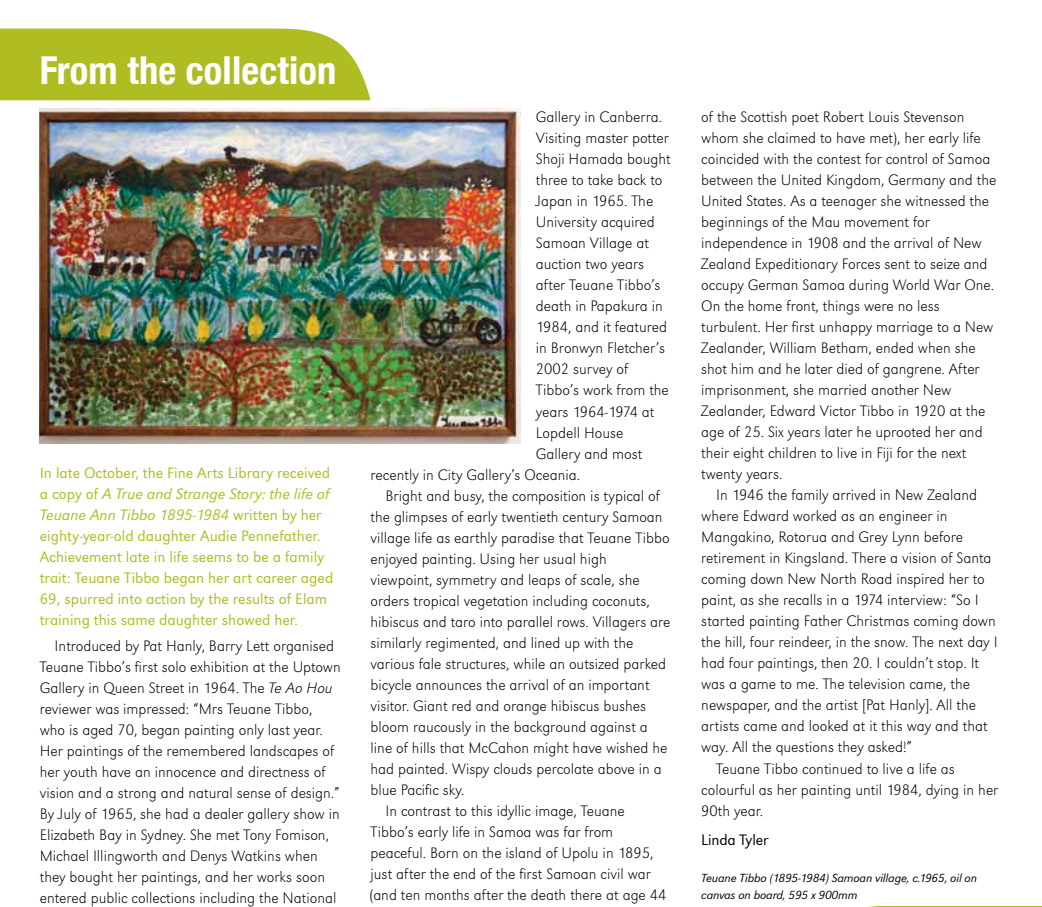
<style>
.page{position:relative;width:1042px;height:907px;background:#fff}
.page>*{position:absolute;margin:0;border:0;box-sizing:border-box;transform-origin:0 0}
.t1{font:700 condensed 38.5px "Helvetica Neue";letter-spacing:.005em;color:#fff}
.t2{font:15.75px/21px "Grot Macron Extra Lt";color:#000}
.t3{font:300 15.75px/21px "Grot Macron";color:#afbc22}
.t4{font:15.75px/21px "Grot Macron Light Ita";color:#afbc22}
.t5{font:300 15.75px "Grot Macron";color:#000}
.t6{font:12.25px/16.6px "Grot Macron Light Ita";letter-spacing:-.01em;color:#000}
.s1{font-family:"Grot Macron";font-weight:300}
.s2{font-family:"Grot Macron Extra Lt Ita"}
</style>
<div class="page">
<div style="left:0;top:29px;width:370px;height:71px;background:#afbc22"></div>
<img style="left:40px;top:109px;width:480px;height:334px">
<h1 class="t1" style="left:40px;top:47px;width:298px">From the collection</h1>
<p class="t3" style="left:40px;top:462px;width:292px">I n late October, the Fine Arts Library received</p>
<p class="t4" style="left:40px;top:483px;width:291px"><span class="s1">a copy of</span> A True and Strange Story: the life of<br>Teuane Ann Tibbo 1895-1984 <span class="s1">written by her</span></p>
<p class="t3" style="left:40px;top:525px;width:295px">eighty-year-old daughter Audie Pennefather.<br>Achievement late in life seems to be a family trait: Teuane Tibbo began her art career aged 69, spurred into action by the results of Elam training this same daughter showed her.</p>
<p class="t2" style="left:40px;top:635px;width:302px;text-indent:15px">Introduced by Pat Hanly, Barry Lett organised Teuane Tibbo’s first solo exhibition at the Uptown Gallery in Queen Street in 1964. The <span class="s2">Te Ao Hou </span>reviewer was impressed: “Mrs Teuane Tibbo, who is aged 70, began painting only last year.<br>Her paintings of the remembered landscapes of her youth have an innocence and directness of vision and a strong and natural sense of design.” By July of 1965, she had a dealer gallery show in Elizabeth Bay in Sydney. She met Tony Fomison, Michael Illingworth and Denys Watkins when they bought her paintings, and her works soon entered public collections including the National</p>
<p class="t2" style="left:536px;top:107px;width:128px">Gallery in Canberra.</p>
<p class="t2" style="left:536px;top:128px;width:135px">Visiting master potter</p>
<p class="t2" style="left:536px;top:149px;width:136px">Shoji Hamada bought</p>
<p class="t2" style="left:536px;top:170px;width:128px">three to take back to</p>
<p class="t2" style="left:536px;top:191px;width:119px">Japan in 1965. The</p>
<p class="t2" style="left:536px;top:212px;width:120px">University acquired</p>
<p class="t2" style="left:536px;top:233px;width:115px">Samoan Village at</p>
<p class="t2" style="left:536px;top:254px;width:110px">auction two years</p>
<p class="t2" style="left:536px;top:275px;width:126px">after Teuane Tibbo’s</p>
<p class="t2" style="left:536px;top:296px;width:128px">death in Papakura in</p>
<p class="t2" style="left:536px;top:317px;width:133px">1984, and it featured</p>
<p class="t2" style="left:536px;top:338px;width:131px">in Bronwyn Fletcher’s</p>
<p class="t2" style="left:536px;top:359px;width:94px">2002 survey of</p>
<p class="t2" style="left:536px;top:380px;width:135px">Tibbo’s work from the</p>
<p class="t2" style="left:536px;top:401px;width:120px">years 1964-1974 at</p>
<p class="t2" style="left:536px;top:422px;width:89px">Lopdell House</p>
<p class="t2" style="left:536px;top:443px;width:108px">Gallery and most</p>
<p class="t2" style="left:370px;top:464px;width:211px">recently in City Gallery’s Oceania.</p>
<p class="t2" style="left:385px;top:485px;width:276px">Bright and busy, the composition is typical of</p>
<p class="t2" style="left:370px;top:506px;width:294px">the glimpses of early twentieth century Samoan</p>
<p class="t2" style="left:370px;top:527px;width:300px">village life as earthly paradise that Teuane Tibbo</p>
<p class="t2" style="left:370px;top:548px;width:238px">enjoyed painting. Using her usual high</p>
<p class="t2" style="left:370px;top:569px;width:271px">viewpoint, symmetry and leaps of scale, she</p>
<p class="t2" style="left:370px;top:590px;width:281px">orders tropical vegetation including coconuts,</p>
<p class="t2" style="left:370px;top:611px;width:301px">hibiscus and taro into parallel rows. Villagers are</p>
<p class="t2" style="left:370px;top:632px;width:264px">similarly regimented, and lined up with the</p>
<p class="t2" style="left:370px;top:653px;width:297px">various fale structures, while an outsized parked</p>
<p class="t2" style="left:370px;top:674px;width:281px">bicycle announces the arrival of an important</p>
<p class="t2" style="left:370px;top:695px;width:277px">visitor. Giant red and orange hibiscus bushes</p>
<p class="t2" style="left:370px;top:716px;width:279px">bloom raucously in the background against a</p>
<p class="t2" style="left:370px;top:737px;width:298px">line of hills that McCahon might have wished he</p>
<p class="t2" style="left:370px;top:758px;width:293px">had painted. Wispy clouds percolate above in a</p>
<p class="t2" style="left:370px;top:779px;width:95px">blue Pacific sky.</p>
<p class="t2" style="left:385px;top:800px;width:241px">In contrast to this idyllic image, Teuane</p>
<p class="t2" style="left:370px;top:821px;width:244px">Tibbo’s early life in Samoa was far from</p>
<p class="t2" style="left:370px;top:842px;width:284px">peaceful. Born on the island of Upolu in 1895,</p>
<p class="t2" style="left:370px;top:863px;width:282px">just after the end of the first Samoan civil war</p>
<p class="t2" style="left:370px;top:884px;width:297px">(and ten months after the death there at age 44</p>
<p class="t2" style="left:701px;top:107px;width:297px">of the Scottish poet Robert Louis Stevenson whom she claimed to have met), her early life coincided with the contest for control of Samoa between the United Kingdom, Germany and the United States. As a teenager she witnessed the beginnings of the Mau movement for independence in 1908 and the arrival of New Zealand Expeditionary Forces sent to seize and occupy German Samoa during World War One.<br>On the home front, things were no less turbulent. Her first unhappy marriage to a New Zealander, William Betham, ended when she shot him and he later died of gangrene. After imprisonment, she married another New Zealander, Edward Victor Tibbo in 1920 at the age of 25. Six years later he uprooted her and their eight children to live in Fiji for the next twenty years.</p>
<p class="t2" style="left:716px;top:484px;width:262px">In 1946 the family arrived in New Zealand</p>
<p class="t2" style="left:701px;top:505px;width:248px">where Edward worked as an engineer in</p>
<p class="t2" style="left:701px;top:526px;width:263px">Mangakino, Rotorua and Grey Lynn before</p>
<p class="t2" style="left:701px;top:547px;width:292px">retirement in Kingsland. There a vision of Santa</p>
<p class="t2" style="left:701px;top:568px;width:285px">coming down New North Road inspired her to</p>
<p class="t2" style="left:701px;top:589px;width:279px">paint, as she recalls in a 1974 interview: “So I</p>
<p class="t2" style="left:701px;top:610px;width:296px">started painting Father Christmas coming down</p>
<p class="t2" style="left:701px;top:631px;width:298px">the hill, four reindeer, in the snow. The next day I</p>
<p class="t2" style="left:701px;top:652px;width:279px">had four paintings, then 20. I couldn’t stop. It</p>
<p class="t2" style="left:701px;top:673px;width:270px">was a game to me. The television came, the</p>
<p class="t2" style="left:701px;top:694px;width:276px">newspaper, and the artist [Pat Hanly]. All the</p>
<p class="t2" style="left:701px;top:715px;width:288px">artists came and looked at it this way and that</p>
<p class="t2" style="left:701px;top:736px;width:212px">way. All the questions they asked!”</p>
<p class="t2" style="left:716px;top:757px;width:240px">Teuane Tibbo continued to live a life as</p>
<p class="t2" style="left:701px;top:778px;width:298px">colourful as her painting until 1984, dying in her</p>
<p class="t2" style="left:701px;top:799px;width:63px">90th year.</p>
<p class="t5" style="left:701px;top:831px;width:69px">Linda Tyler</p>
<p class="t6" style="left:701px;top:870px;width:277px">Teuane Tibbo (1895-1984) Samoan village, c.1965, oil on canvas on board, 595 x 900mm</p>
</div>
